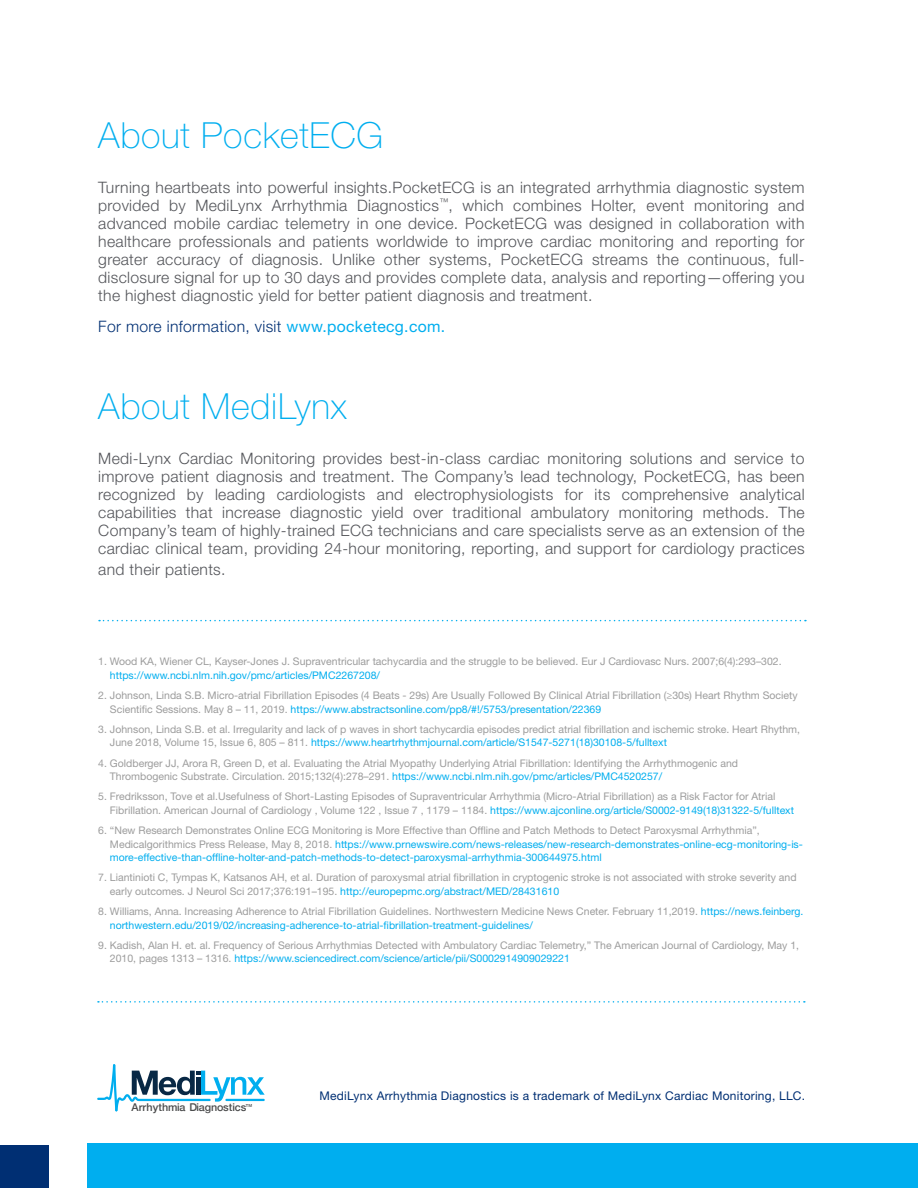
<style>
.page{position:relative;width:918px;height:1188px;background:#fff}
.page>*{position:absolute;margin:0;border:0;box-sizing:border-box;transform-origin:0 0}
.t1{font:100 36px "Helvetica Neue LT Std";letter-spacing:.02em;color:#00aeef}
.t2{font:300 15.75px/18px "Helvetica Neue LT Std";letter-spacing:.02em;color:#54555a;text-align:justify}
.t3{font:300 15.75px "Helvetica Neue LT Std";letter-spacing:.02em;color:#002f73}
.t4{font:12px "Helvetica Neue LT Std";letter-spacing:.02em;color:#002f73}
.t5{font:500 10.8px "Helvetica Neue";color:#4b4c4d}
.footnote{font:10.5px/13.5px "Helvetica Neue LT Std";color:#9c9c9c}
.footnote-2{font:10.5px/13.5px "Helvetica Neue LT Std";color:#00aeef}
.t6{font:500 4.2px "Helvetica Neue";color:#4b4c4d}
.s1{font-weight:400;color:#00aeef}
.s2{color:#00aeef}
.s3{color:#9c9c9c}
</style>
<div class="page">
<div style="left:88px;top:1144px;width:830px;height:44px;background:#00aeef"></div>
<div style="left:0;top:1145px;width:49px;height:43px;background:#002f73"></div>
<svg style="left:98px;top:1001px;width:707px;height:2px"></svg>
<svg style="left:99px;top:620px;width:707px;height:1px"></svg>
<svg style="left:97px;top:1064px;width:168px;height:47px"></svg>
<p class="t1" style="left:98px;top:114px;width:286px">About PocketECG</p>
<p class="t2" style="left:98px;top:178px;width:708px">Turning heartbeats into powerful insights.PocketECG is an integrated arrhythmia diagnostic system provided by MediLynx Arrhythmia Diagnostics<sup>™</sup>, which combines Holter, event monitoring and advanced mobile cardiac telemetry in one device. PocketECG was designed in collaboration with healthcare professionals and patients worldwide to improve cardiac monitoring and reporting for greater accuracy of diagnosis. Unlike other systems, PocketECG streams the continuous, full&shy;disclosure signal for up to 30 days and provides complete data, analysis and reporting—offering you the highest diagnostic yield for better patient diagnosis and treatment.</p>
<p class="t3" style="left:98px;top:317px;width:348px">For more information, visit <span class="s1">www.pocketecg.com.</span></p>
<p class="t1" style="left:98px;top:386px;width:250px">About MediLynx</p>
<p class="t2" style="left:98px;top:449px;width:708px">Medi-Lynx Cardiac Monitoring provides best-in-class cardiac monitoring solutions and service to improve patient diagnosis and treatment. The Company’s lead technology, PocketECG, has been recognized by leading cardiologists and electrophysiologists for its comprehensive analytical capabilities that increase diagnostic yield over traditional ambulatory monitoring methods. The Company’s team of highly-trained ECG technicians and care specialists serve as an extension of the cardiac clinical team, providing 24-hour monitoring, reporting, and support for cardiology practices</p>
<p class="t2" style="left:98px;top:560px;width:129px">and their patients.</p>
<p class="footnote" style="left:110px;top:655px;width:673px;text-indent:-12px">1. Wood KA, Wiener CL, Kayser-Jones J. Supraventricular tachycardia and the struggle to be believed. Eur J Cardiovasc Nurs. 2007;6(4):293–302. <span class="s2">https://www.ncbi.nlm.nih.gov/pmc/articles/PMC2267208/</span></p>
<p class="footnote" style="left:110px;top:689px;width:689px;text-indent:-12px">2. Johnson, Linda S.B. Micro-atrial Fibrillation Episodes (4 Beats - 29s) Are Usually Followed By Clinical Atrial Fibrillation (≥30s) Heart Rhythm Society<br>Scientific Sessions. May 8 – 11, 2019. <span class="s2">https://www.abstractsonline.com/pp8/#!/5753/presentation/22369</span></p>
<p class="footnote" style="left:110px;top:722px;width:692px;text-indent:-12px">3. Johnson, Linda S.B. et al. Irregularity and lack of p waves in short tachycardia episodes predict atrial fibrillation and ischemic stroke. Heart Rhythm,<br>June 2018, Volume 15, Issue 6, 805 – 811. <span class="s2">https://www.heartrhythmjournal.com/article/S1547-5271(18)30108-5/fulltext</span></p>
<p class="footnote" style="left:110px;top:756px;width:630px;text-indent:-12px">4. Goldberger JJ, Arora R, Green D, et al. Evaluating the Atrial Myopathy Underlying Atrial Fibrillation: Identifying the Arrhythmogenic and<br>Thrombogenic Substrate. Circulation. 2015;132(4):278–291. <span class="s2">https://www.ncbi.nlm.nih.gov/pmc/articles/PMC4520257/</span></p>
<p class="footnote" style="left:110px;top:790px;width:686px;text-indent:-12px">5. Fredriksson, Tove et al.Usefulness of Short-Lasting Episodes of Supraventricular Arrhythmia (Micro-Atrial Fibrillation) as a Risk Factor for Atrial<br>Fibrillation. American Journal of Cardiology , Volume 122 , Issue 7 , 1179 – 1184. <span class="s2">https://www.ajconline.org/article/S0002-9149(18)31322-5/fulltext</span></p>
<p class="footnote-2" style="left:110px;top:824px;width:695px;text-indent:-12px"><span class="s3">6. “New Research Demonstrates Online ECG Monitoring is More Effective than Offline and Patch Methods to Detect Paroxysmal Arrhythmia”,<br>Medicalgorithmics Press Release, May 8, 2018.</span> https://www.prnewswire.com/news-releases/new-research-demonstrates-online-ecg-monitoring-is&shy;more-effective-than-offline-holter-and-patch-methods-to-detect-paroxysmal-arrhythmia-300644975.html</p>
<p class="footnote" style="left:110px;top:871px;width:688px;text-indent:-12px">7. Liantinioti C, Tympas K, Katsanos AH, et al. Duration of paroxysmal atrial fibrillation in cryptogenic stroke is not associated with stroke severity and early outcomes. J Neurol Sci 2017;376:191–195. <span class="s2">http://europepmc.org/abstract/MED/28431610</span></p>
<p class="footnote" style="left:110px;top:905px;width:695px;text-indent:-12px">8. Williams, Anna. Increasing Adherence to Atrial Fibrillation Guidelines. Northwestern Medicine News Cneter. February 11,2019. <span class="s2">https://news.feinberg. northwestern.edu/2019/02/increasing-adherence-to-atrial-fibrillation-treatment-guidelines/</span></p>
<p class="footnote" style="left:110px;top:938px;width:691px;text-indent:-12px">9. Kadish, Alan H. et. al. Frequency of Serious Arrhythmias Detected with Ambulatory Cardiac Telemetry,” The American Journal of Cardiology, May 1,<br>2010, pages 1313 – 1316. <span class="s2">https://www.sciencedirect.com/science/article/pii/S0002914909029221</span></p>
<p class="t5" style="left:132px;top:1099px;width:116px">Arrhythmia Diagnostics</p>
<p class="t6" style="left:246px;top:1102px;width:8px">TM</p>
<p class="t4" style="left:319px;top:1089px;width:487px">MediLynx Arrhythmia Diagnostics is a trademark of MediLynx Cardiac Monitoring, LLC.</p>
</div>
